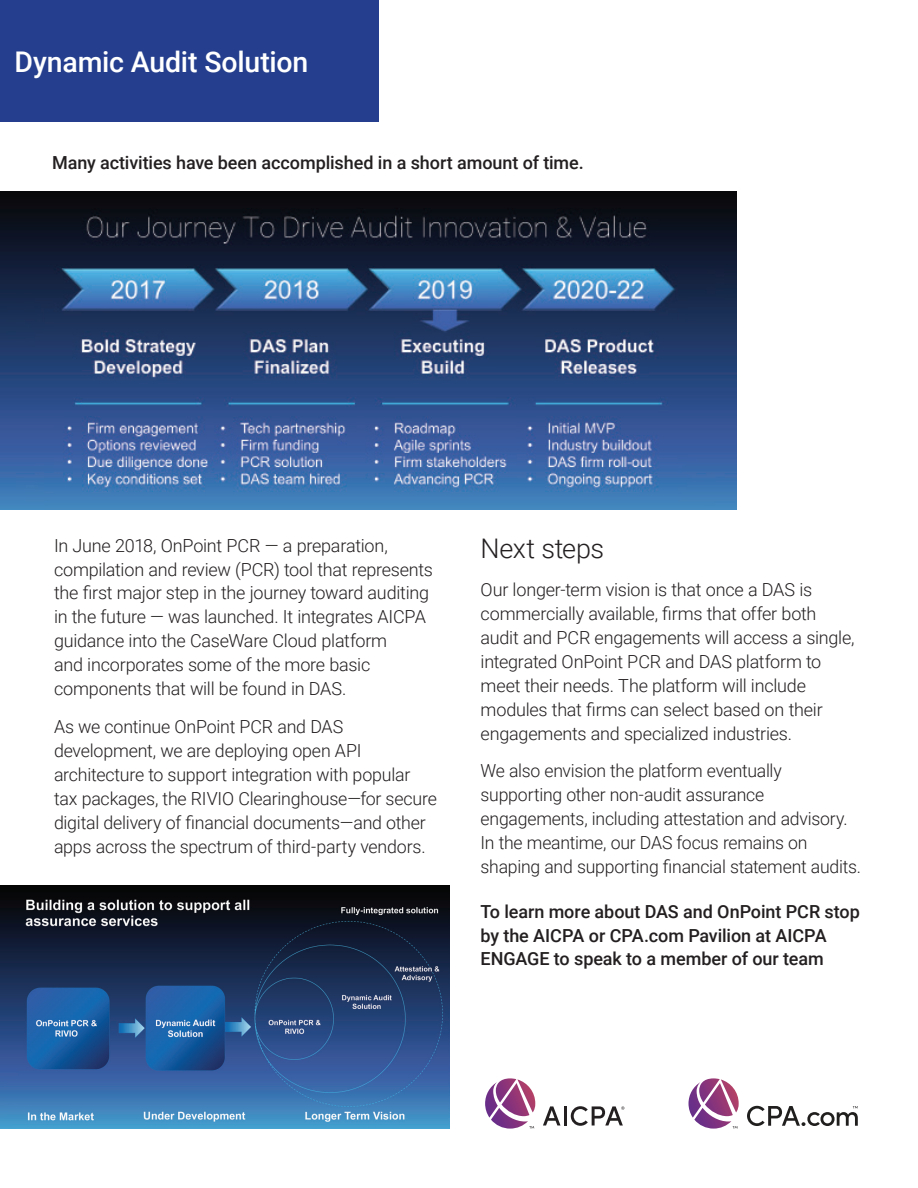
<style>
.page{position:relative;width:918px;height:1188px;background:#fff}
.page>*{position:absolute;margin:0;border:0;box-sizing:border-box;transform-origin:0 0}
.t1{font:500 28.5px "Roboto";letter-spacing:-.005em;color:#fff}
.t2{font:300 27px "Roboto";letter-spacing:-.015em;color:#231f20}
.t3{font:300 18px/24px "Roboto";letter-spacing:-.015em;color:#231f20}
.t4{font:500 18px/24px "Roboto";letter-spacing:-.005em;color:#231f20}
</style>
<div class="page">
<img style="left:0;top:191px;width:737px;height:319px">
<svg style="left:688px;top:1078px;width:51px;height:51px"></svg>
<svg style="left:747px;top:1106px;width:111px;height:20px"></svg>
<svg style="left:485px;top:1078px;width:50px;height:51px"></svg>
<svg style="left:543px;top:1106px;width:17px;height:20px"></svg>
<hr style="left:564px;top:1106px;width:3px;height:20px;background:#231f20">
<svg style="left:571px;top:1106px;width:53px;height:20px"></svg>
<img style="left:0;top:886px;width:449px;height:243px">
<div style="left:0;top:0;width:378px;height:121px;background:#253f8e"></div>
<h1 class="t1" style="left:15px;top:42px;width:295px">Dynamic Audit Solution</h1>
<p class="t4" style="left:52px;top:150px;width:533px">Many activities have been accomplished in a short amount of time.</p>
<p class="t3" style="left:54px;top:532px;width:381px">In June 2018, OnPoint PCR — a preparation, compilation and review (PCR) tool that represents the first major step in the journey toward auditing in the future — was launched. It integrates AICPA guidance into the CaseWare Cloud platform<br>and incorporates some of the more basic components that will be found in DAS.</p>
<p class="t3" style="left:54px;top:714px;width:384px">As we continue OnPoint PCR and DAS development, we are deploying open API architecture to support integration with popular tax packages, the RIVIO Clearinghouse—for secure digital delivery of financial documents—and other apps across the spectrum of third-party vendors.</p>
<h2 class="t2" style="left:481px;top:530px;width:125px">Next steps</h2>
<p class="t3" style="left:481px;top:577px;width:376px">Our longer-term vision is that once a DAS is commercially available, firms that offer both audit and PCR engagements will access a single, integrated OnPoint PCR and DAS platform to meet their needs. The platform will include modules that firms can select based on their engagements and specialized industries.</p>
<p class="t3" style="left:481px;top:758px;width:382px">We also envision the platform eventually supporting other non-audit assurance engagements, including attestation and advisory.<br>In the meantime, our DAS focus remains on shaping and supporting financial statement audits.</p>
<p class="t4" style="left:481px;top:898px;width:381px">To learn more about DAS and OnPoint PCR stop by the AICPA or CPA.com Pavilion at AICPA<br>ENGAGE to speak to a member of our team</p>
</div>
